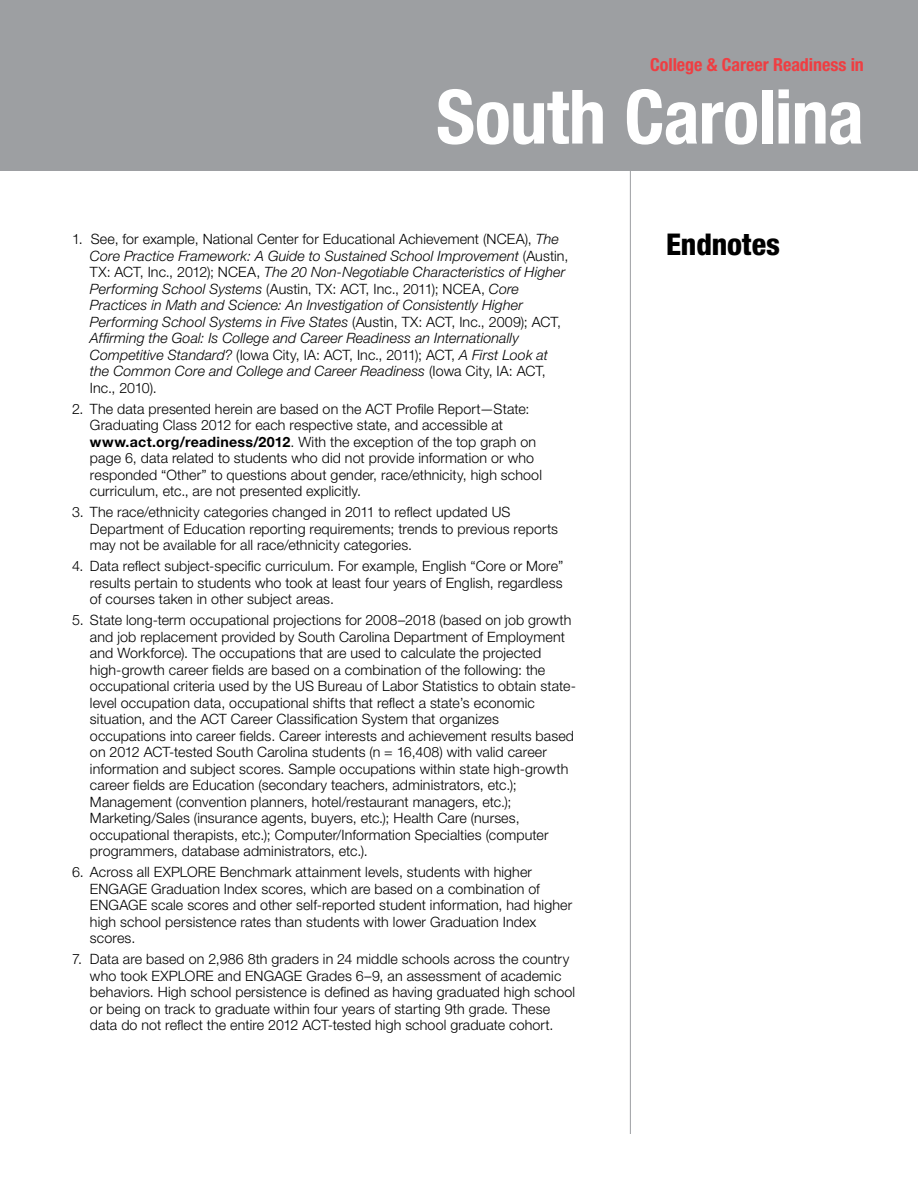
<style>
.page{position:relative;width:918px;height:1188px;background:#fff}
.page>*{position:absolute;margin:0;border:0;box-sizing:border-box;transform-origin:0 0}
.t1{font:700 condensed 75px "Helvetica Neue LT Std";letter-spacing:-.01em;color:#fff}
.t2{font:800 condensed 30px "Helvetica Neue LT Std";letter-spacing:-.005em;color:#000}
.t3{font:700 condensed 18px "Helvetica Neue LT Std";letter-spacing:-.005em;color:#ef3e42}
.t4{font:300 14.25px/16.5px "Helvetica Neue LT Std";letter-spacing:.01em;color:#000}
.t5{font:italic 300 14.25px/16.5px "Helvetica Neue LT Std";letter-spacing:.005em;color:#000}
.s1{font-style:normal}
.s2{font-weight:700}
</style>
<div class="page">
<div style="left:0;top:0;width:918px;height:171px;background:#9d9fa2"></div>
<hr style="left:630px;top:171px;width:1px;height:963px;background:#9d9fa2">
<p class="t3" style="left:650px;top:54px;width:215px">College &amp; Career Readiness in</p>
<h1 class="t1" style="left:436px;top:71px;width:429px">South Carolina</h1>
<p class="t5" style="left:90px;top:231px;width:480px;text-indent:-18px"><span class="s1">1. See, for example, National Center for Educational Achievement (NCEA),</span> The Core Practice Framework: A Guide to Sustained School Improvement <span class="s1">(Austin, TX: ACT, Inc., 2012); NCEA,</span> The 20 Non-Negotiable Characteristics of Higher Performing School Systems <span class="s1">(Austin, TX: ACT, Inc., 2011); NCEA,</span> Core Practices in Math and Science: An Investigation of Consistently Higher Performing School Systems in Five States <span class="s1">(Austin, TX: ACT, Inc., 2009); ACT, </span>Affirming the Goal: Is College and Career Readiness an Internationally Competitive Standard? <span class="s1">(Iowa City, IA: ACT, Inc., 2011); ACT,</span> A First Look at the Common Core and College and Career Readiness <span class="s1">(Iowa City, IA: ACT, Inc., 2010).</span></p>
<p class="t4" style="left:90px;top:400px;width:453px;text-indent:-18px">2. The data presented herein are based on the ACT Profile Report—State:<br>Graduating Class 2012 for each respective state, and accessible at <span class="s2">www.act.org/readiness/2012</span>. With the exception of the top graph on page 6, data related to students who did not provide information or who responded “Other” to questions about gender, race/ethnicity, high school curriculum, etc., are not presented explicitly.</p>
<p class="t4" style="left:90px;top:504px;width:470px;text-indent:-18px">3. The race/ethnicity categories changed in 2011 to reflect updated US<br>Department of Education reporting requirements; trends to previous reports may not be available for all race/ethnicity categories.</p>
<p class="t4" style="left:90px;top:558px;width:475px;text-align:justify;text-indent:-18px">4. Data reflect subject-specific curriculum. For example, English “Core or More” results pertain to students who took at least four years of English, regardless of courses taken in other subject areas.</p>
<p class="t4" style="left:90px;top:612px;width:488px;text-indent:-18px">5. State long-term occupational projections for 2008–2018 (based on job growth and job replacement provided by South Carolina Department of Employment and Workforce). The occupations that are used to calculate the projected high-growth career fields are based on a combination of the following: the occupational criteria used by the US Bureau of Labor Statistics to obtain state&shy;level occupation data, occupational shifts that reflect a state’s economic situation, and the ACT Career Classification System that organizes occupations into career fields. Career interests and achievement results based on 2012 ACT-tested South Carolina students (n = 16,408) with valid career information and subject scores. Sample occupations within state high-growth career fields are Education (secondary teachers, administrators, etc.); Management (convention planners, hotel/restaurant managers, etc.); Marketing/Sales (insurance agents, buyers, etc.); Health Care (nurses, occupational therapists, etc.); Computer/Information Specialties (computer programmers, database administrators, etc.).</p>
<p class="t4" style="left:90px;top:864px;width:484px;text-indent:-18px">6. Across all EXPLORE Benchmark attainment levels, students with higher ENGAGE Graduation Index scores, which are based on a combination of ENGAGE scale scores and other self-reported student information, had higher high school persistence rates than students with lower Graduation Index scores.</p>
<p class="t4" style="left:90px;top:951px;width:487px;text-indent:-18px">7. Data are based on 2,986 8th graders in 24 middle schools across the country who took EXPLORE and ENGAGE Grades 6–9, an assessment of academic behaviors. High school persistence is defined as having graduated high school or being on track to graduate within four years of starting 9th grade. These data do not reflect the entire 2012 ACT-tested high school graduate cohort.</p>
<h2 class="t2" style="left:666px;top:226px;width:115px">Endnotes</h2>
</div>
